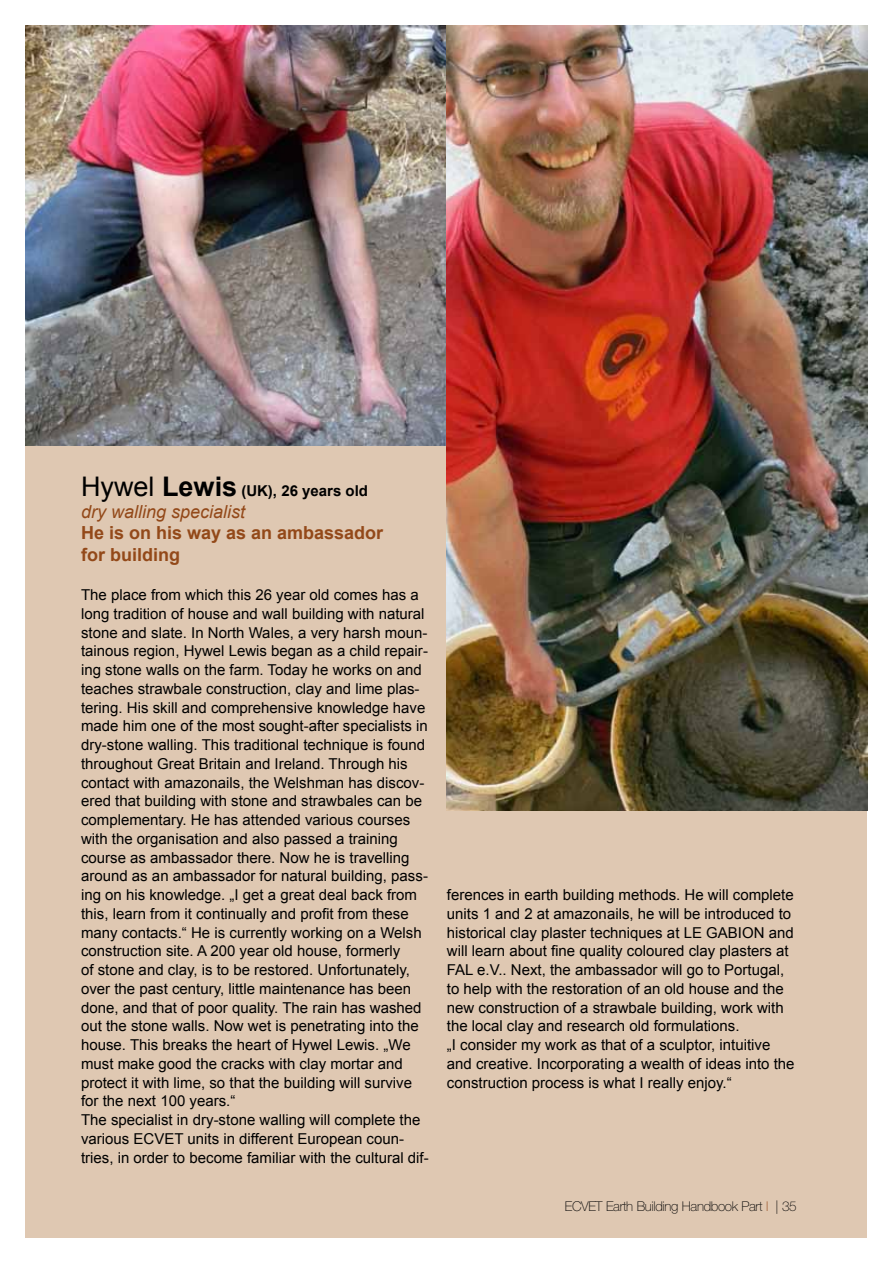
<style>
.page{position:relative;width:893px;height:1263px;background:#fff}
.page>*{position:absolute;margin:0;border:0;box-sizing:border-box;transform-origin:0 0}
.t1{font:700 18px/21.6px "Arial";color:#934919}
.t2{font:italic 18px "Arial";color:#934919}
.t3{font:15px/18.8px "Arial";color:#000}
.t4{font:700 15px "Arial";color:#000}
.t5{font:100 13.5px "Helvetica Neue LT Pro";letter-spacing:-.025em;color:#000}
.s1{font-weight:400;font-size:27px}
.s2{font-size:27px}
.s3{color:#934919}
</style>
<div class="page">
<div style="left:26px;top:26px;width:841px;height:1211px;background:#dfc8b2"></div>
<img style="left:26px;top:26px;width:420px;height:419px">
<img style="left:446px;top:26px;width:421px;height:784px">
<p class="t4" style="left:81px;top:481px;width:288px"><span class="s1">Hywel</span> <span class="s2">Lewis</span> (UK), 26 years old</p>
<p class="t2" style="left:81px;top:500px;width:166px">dry walling specialist</p>
<p class="t1" style="left:81px;top:523px;width:304px">He is on his way as an ambassador for building</p>
<p class="t3" style="left:81px;top:586px;width:349px">The place from which this 26 year old comes has a long tradition of house and wall building with natural stone and slate. In North Wales, a very harsh moun&shy;tainous region, Hywel Lewis began as a child repair&shy;ing stone walls on the farm. Today he works on and teaches strawbale construction, clay and lime plas&shy;tering. His skill and comprehensive knowledge have made him one of the most sought-after specialists in dry-stone walling. This traditional technique is found throughout Great Britain and Ireland. Through his contact with amazonails, the Welshman has discov&shy;ered that building with stone and strawbales can be complementary. He has attended various courses with the organisation and also passed a training course as ambassador there. Now he is travelling around as an ambassador for natural building, pass&shy;ing on his knowledge. „I get a great deal back from this, learn from it continually and profit from these many contacts.“ He is currently working on a Welsh construction site. A 200 year old house, formerly<br>of stone and clay, is to be restored. Unfortunately, over the past century, little maintenance has been done, and that of poor quality. The rain has washed out the stone walls. Now wet is penetrating into the house. This breaks the heart of Hywel Lewis. „We must make good the cracks with clay mortar and protect it with lime, so that the building will survive for the next 100 years.“<br>The specialist in dry-stone walling will complete the various ECVET units in different European coun&shy;tries, in order to become familiar with the cultural dif-</p>
<p class="t3" style="left:447px;top:886px;width:349px">ferences in earth building methods. He will complete units 1 and 2 at amazonails, he will be introduced to historical clay plaster techniques at LE GABION and will learn about fine quality coloured clay plasters at FAL e.V.. Next, the ambassador will go to Portugal, to help with the restoration of an old house and the new construction of a strawbale building, work with the local clay and research old formulations.<br>„I consider my work as that of a sculptor, intuitive and creative. Incorporating a wealth of ideas into the construction process is what I really enjoy.“</p>
<p class="t5" style="left:565px;top:1199px;width:233px">ECVET Earth Building Handbook Part <span class="s3">I</span> | 35</p>
</div>
